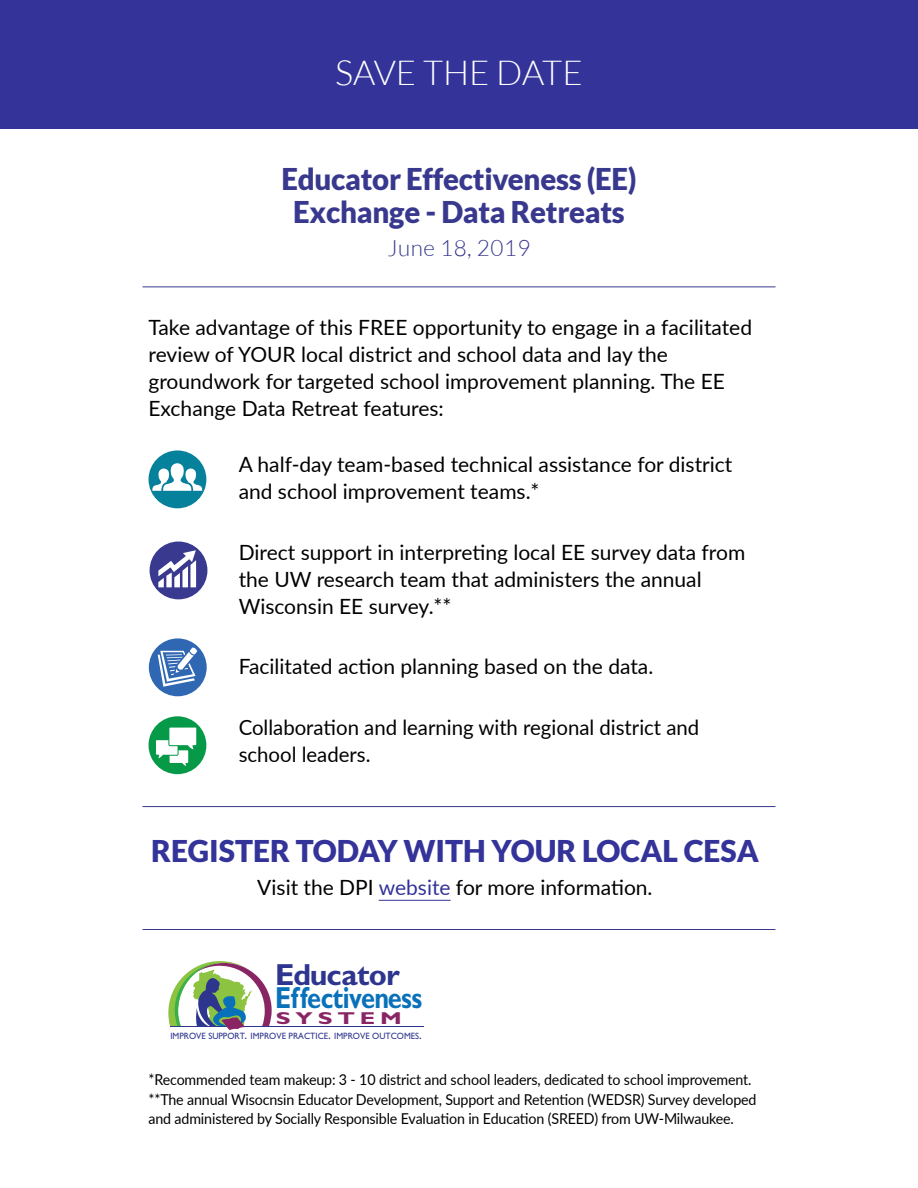
<style>
.page{position:relative;width:918px;height:1188px;background:#fff}
.page>*{position:absolute;margin:0;border:0;box-sizing:border-box;transform-origin:0 0}
.t1{font:300 34.5px "Lato";color:#fff}
.t2{font:700 30.45px/23.2px "Gill Sans";letter-spacing:-.02em;color:#0971ba;scale:.83 1}
.t3{font:900 30px/33px "Lato";letter-spacing:-.01em;color:#38388e;text-align:center}
.t4{font:900 30px "Lato";color:#339}
.t5{font:300 22.5px "Lato";letter-spacing:.02em;color:#38388e}
.t6{font:21px/27px "Lato";color:#000}
.t7{font:700 17.25px "Gill Sans";letter-spacing:.2em;color:#892565;scale:1.42 1}
.t8{font:15px/19.5px "Lato";letter-spacing:-.01em;color:#000;scale:.95 1}
.t9{font:9.15px "Gill Sans";color:#2e358e;scale:.95 1}
.s1{color:#339}
.s2{color:#2e358e}
.s3{font-size:13.05px}
</style>
<div class="page">
<div style="left:0;top:0;width:918px;height:129px;background:#339"></div>
<hr style="left:142px;top:929px;width:634px;height:1px;background:#38388e">
<hr style="left:142px;top:806px;width:634px;height:1px;background:#38388e">
<hr style="left:142px;top:287px;width:634px;height:1px;background:#38388e">
<hr style="left:379px;top:900px;width:72px;height:1px;background:#339">
<hr style="left:170px;top:1026px;width:254px;height:1px;background:#2e358e">
<svg style="left:168px;top:961px;width:104px;height:69px"></svg>
<div style="left:150px;top:542px;width:57px;height:57px;background:#38398f;border-radius:50%"></div>
<svg style="left:158px;top:550px;width:38px;height:37px"></svg>
<div style="left:149px;top:450px;width:57px;height:58px;background:#06819b;border-radius:50%"></div>
<svg style="left:152px;top:463px;width:51px;height:28px"></svg>
<div style="left:149px;top:716px;width:57px;height:58px;background:#059948;border-radius:50%"></div>
<svg style="left:156px;top:728px;width:40px;height:38px"></svg>
<div style="left:149px;top:638px;width:58px;height:58px;background:#2f67b2;border-radius:50%"></div>
<svg style="left:158px;top:647px;width:39px;height:40px"></svg>
<p class="t1" style="left:335px;top:54px;width:249px">SAVE THE DATE</p>
<p class="t3" style="left:281px;top:162px;width:357px">Educator Effectiveness (EE)<br>Exchange - Data Retreats</p>
<p class="t5" style="left:388px;top:236px;width:144px">June 18, 2019</p>
<p class="t6" style="left:149px;top:313px;width:605px">Take advantage of this FREE opportunity to engage in a facilitated review of YOUR local district and school data and lay the groundwork for targeted school improvement planning. The EE Exchange Data Retreat features:</p>
<p class="t6" style="left:239px;top:450px;width:495px">A half-day team-based technical assistance for district and school improvement teams.*</p>
<p class="t6" style="left:239px;top:538px;width:508px">Direct support in interpreting local EE survey data from the UW research team that administers the annual<br>Wisconsin EE survey.**</p>
<p class="t6" style="left:239px;top:652px;width:416px">Facilitated action planning based on the data.</p>
<p class="t6" style="left:239px;top:713px;width:462px">Collaboration and learning with regional district and school leaders.</p>
<p class="t4" style="left:151px;top:834px;width:609px">REGISTER TODAY WITH YOUR LOCAL CESA</p>
<p class="t6" style="left:257px;top:873px;width:397px">Visit the DPI <span class="s1">website</span> for more information.</p>
<p class="t2" style="left:275px;top:964px;width:179px"><span class="s2">Educator<br></span>Effectiveness</p>
<p class="t7" style="left:276px;top:1008px;width:90px">SYSTEM</p>
<p class="t9" style="left:170px;top:1030px;width:266px">IMPROVE SUPPORT<span class="s3">.</span> IMPROVE PRACTICE<span class="s3">.</span> IMPROVE OUTCOMES<span class="s3">.</span></p>
<p class="t8" style="left:149px;top:1069px;width:642px">*Recommended team makeup: 3 - 10 district and school leaders, dedicated to school improvement. **The annual Wisocnsin Educator Development, Support and Retention (WEDSR) Survey developed and administered by Socially Responsible Evaluation in Education (SREED) from UW-Milwaukee.</p>
</div>
